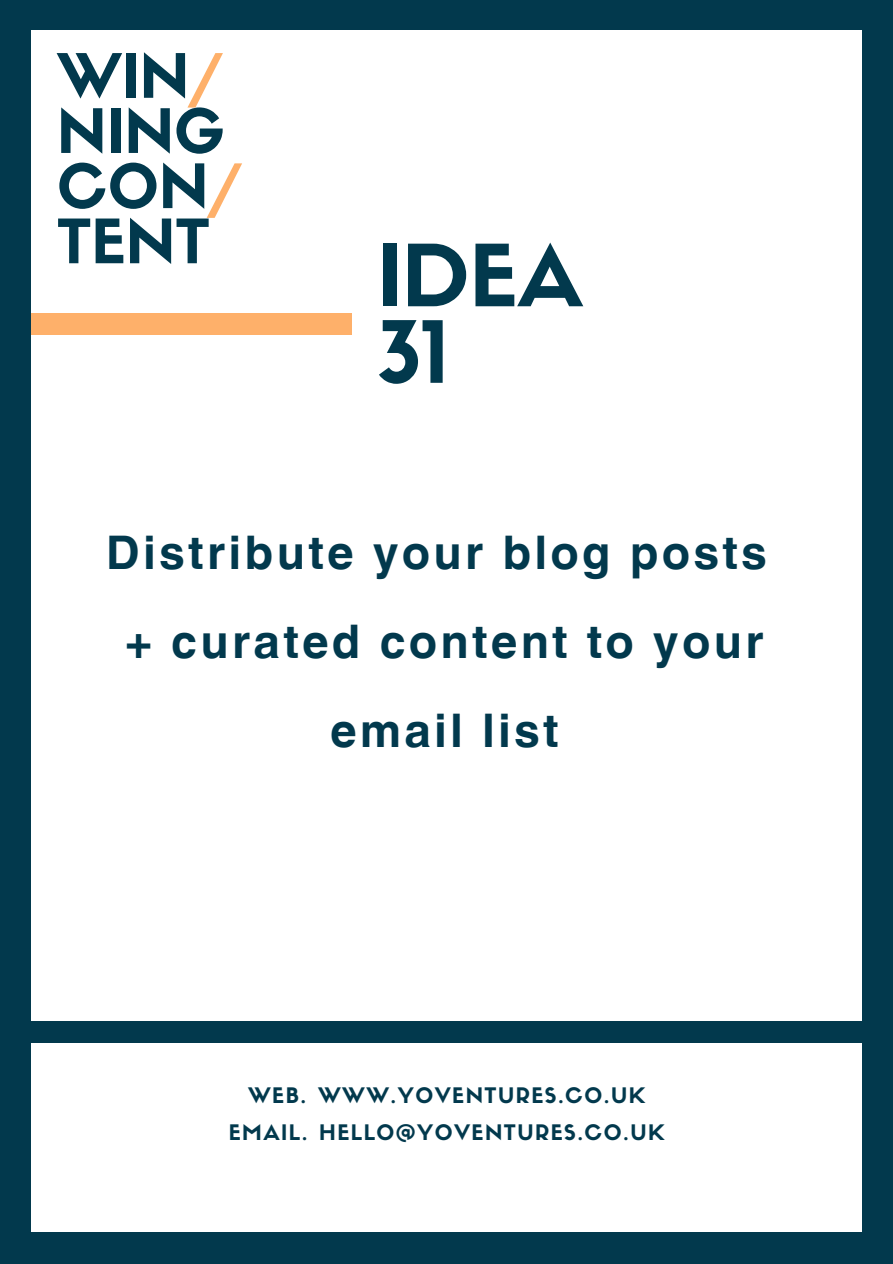
<style>
.page{position:relative;width:893px;height:1264px;background:#fff}
.page>*{position:absolute;margin:0;border:0;box-sizing:border-box;transform-origin:0 0}
.t1{font:84px/76.5px "Sifonn Basic";color:#02394d}
.t2{font:60px/55.2px "Sifonn Basic";color:#02394d}
.t3{font:700 46.35px/88.8px "Helvetica World";letter-spacing:.07em;color:#02394d;text-align:center}
.t4{font:21px "Sifonn Basic";letter-spacing:.07em;color:#02394d}
.s1{color:#feb06a}
</style>
<div class="page">
<div style="left:0;top:0;width:892px;height:1263px;background:#02394d"></div>
<div style="left:32px;top:30px;width:830px;height:1202px;background:#fff"></div>
<div style="left:0;top:1021px;width:892px;height:22px;background:#02394d"></div>
<div style="left:31px;top:313px;width:320px;height:22px;background:#feb06a"></div>
<h3 class="t2" style="left:57px;top:55px;width:187px">WIN<span class="s1">/<br></span>NING<br>CON<span class="s1">/<br></span>TENT</h3>
<h2 class="t1" style="left:377px;top:247px;width:207px">IDEA<br>31</h2>
<h1 class="t3" style="left:106px;top:503px;width:662px">Distribute your blog posts + curated content to your email list</h1>
<p class="t4" style="left:248px;top:1087px;width:398px">WEB. WWW.YOVENTURES.CO.UK</p>
<p class="t4" style="left:229px;top:1124px;width:437px">EMAIL. HELLO@YOVENTURES.CO.UK</p>
</div>
